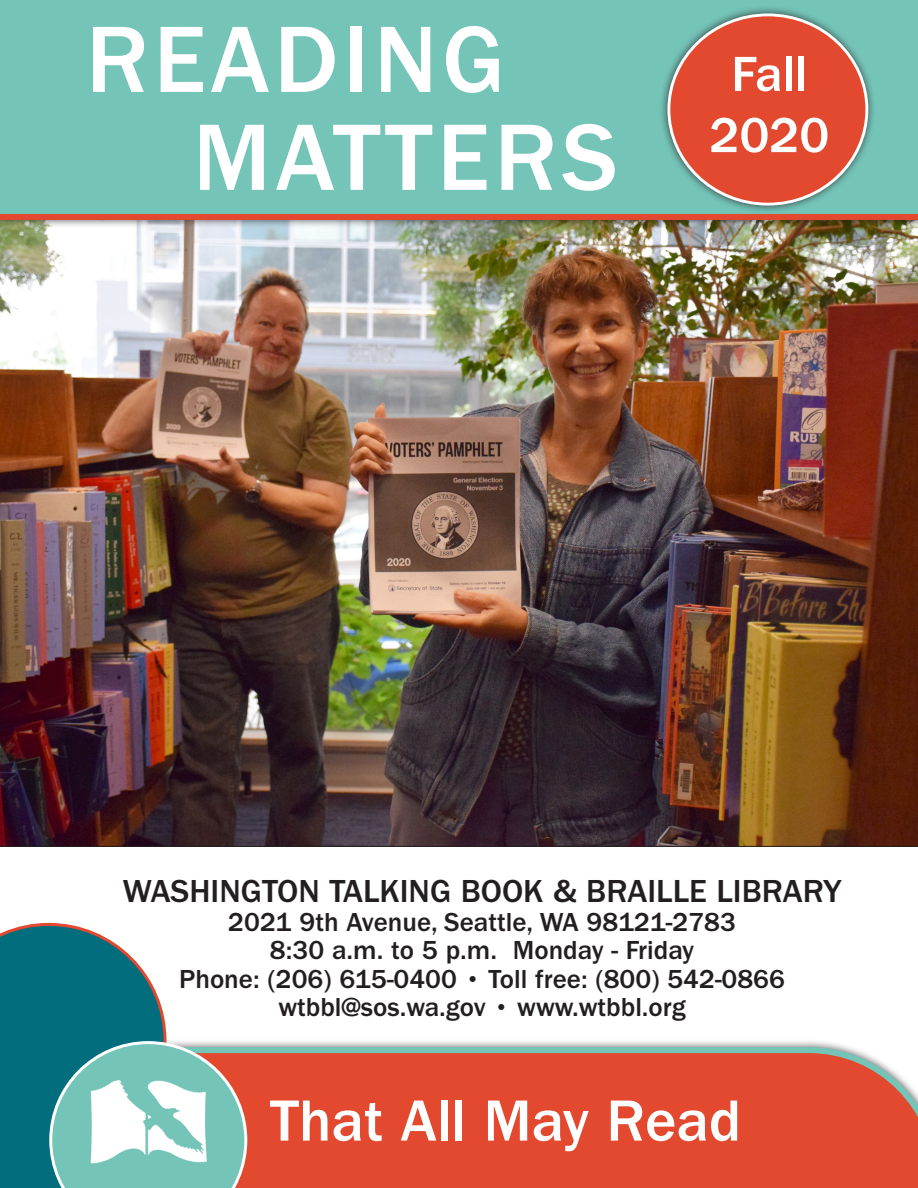
<style>
.page{position:relative;width:918px;height:1188px;background:#fff}
.page>*{position:absolute;margin:0;border:0;box-sizing:border-box;transform-origin:0 0}
.t1{font:500 97.5px/97.9px "ITC Franklin Gothic Std";letter-spacing:.05em;color:#fff}
.t2{font:500 60px "ITC Franklin Gothic Std";color:#fff}
.t3{font:500 51px/61.2px "ITC Franklin Gothic Std";color:#fff;text-align:center}
.t4{font:500 33px "ITC Franklin Gothic Std";color:#231f20}
.t5{font:500 27px/28.5px "ITC Franklin Gothic Std";color:#231f20;text-align:center}
</style>
<div class="page">
<img style="left:0;top:228px;width:918px;height:619px">
<div style="left:0;top:1039px;width:918px;height:149px;background:#231f20;opacity:.75"></div>
<svg style="left:247px;top:1047px;width:671px;height:141px;background:#dd5139"></svg>
<svg style="left:0;top:924px;width:247px;height:264px"></svg>
<img style="left:85px;top:1076px;width:127px;height:93px">
<div style="left:0;top:0;width:918px;height:228px;background:#231f20;opacity:.75"></div>
<div style="left:0;top:0;width:918px;height:220px;background:#74c4b8"></div>
<div style="left:659px;top:5px;width:217px;height:208px;background:#231f20;opacity:.75"></div>
<div style="left:669px;top:15px;width:198px;height:189px;background:#e2492f;border-radius:50%"></div>
<h1 class="t1" style="left:193px;top:12px;width:426px;text-indent:-107px">READING<br>MATTERS</h1>
<h3 class="t3" style="left:710px;top:44px;width:121px">Fall<br>2020</h3>
<p class="t4" style="left:123px;top:873px;width:720px">WASHINGTON TALKING BOOK &amp; BRAILLE LIBRARY</p>
<p class="t5" style="left:179px;top:908px;width:607px">2021 9th Avenue, Seattle, WA 98121-2783<br>8:30 a.m. to 5 p.m. Monday - Friday<br>Phone: (206) 615-0400 • Toll free: (800) 542-0866 wtbbl@sos.wa.gov • www.wtbbl.org</p>
<h2 class="t2" style="left:270px;top:1087px;width:473px">That All May Read</h2>
</div>
